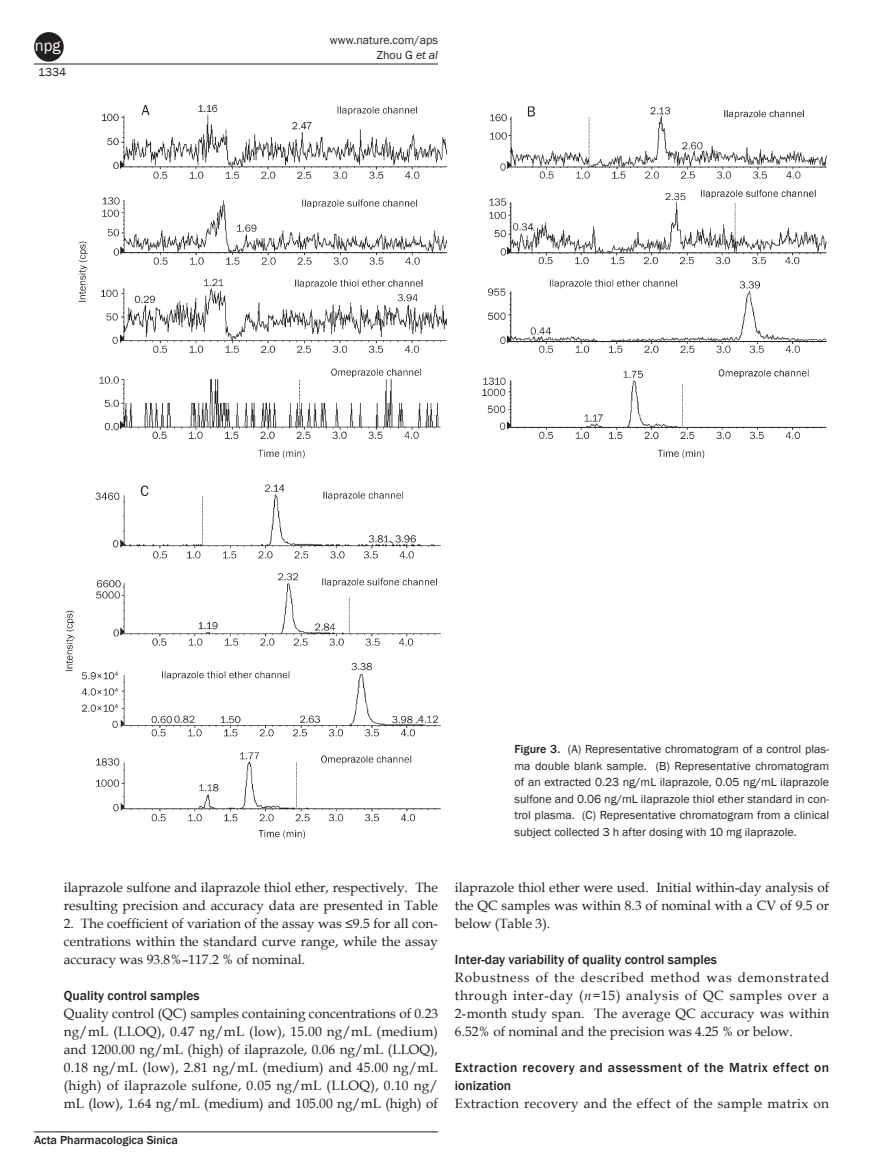
<style>
.page{position:relative;width:893px;height:1170px;background:#fff}
.page>*{position:absolute;margin:0;border:0;box-sizing:border-box;transform-origin:0 0}
.t1{font:16.5px "Franklin Gothic Book 2";color:#fff}
.t2{font:13.5px/18px "Book Antiqua";color:#231f20;text-align:justify}
.t3{font:500 13.5px "Franklin Gothic";color:#231f20}
.t4{font:500 13.5px/18px "Franklin Gothic";letter-spacing:.04em;color:#231f20}
.t5{font:13.5px "Book Antiqua 2";color:#231f20}
.t6{font:13.5px "Book Antiqua";letter-spacing:.025em;color:#231f20}
.t7{font:12px/16.5px "Franklin Gothic Book 2";color:#231f20;text-align:right}
.t8{font:500 12px "Franklin Gothic";color:#231f20}
.s1{font-family:"Franklin Gothic";font-style:italic}
.s2{font-family:"Franklin Gothic";font-weight:500}
.s3{font-family:"Book Antiqua"}
.s4{font-style:italic}
</style>
<div class="page">
<hr style="left:34px;top:64px;width:404px;height:1px;background:#231f20">
<hr style="left:34px;top:1131px;width:404px;height:1px;background:#231f20">
<div style="left:34px;top:32px;width:30px;height:30px;background:#231f20;border-radius:50%"></div>
<img style="left:65px;top:104px;width:762px;height:735px">
<p class="t1" style="left:35px;top:35px;width:27px">npg</p>
<p class="t7" style="left:38px;top:64px;width:30px">1334</p>
<p class="t7" style="left:330px;top:32px;width:110px;line-height:15px">www.nature.com/aps<br>Zhou G <span class="s1">et al</span></p>
<p class="t7" style="left:514px;top:741px;width:316px;text-align:justify"><span class="s2">Figure 3.</span> (A) Representative chromatogram of a control plas&shy;ma double blank sample. (B) Representative chromatogram of an extracted 0.23 ng/mL ilaprazole, 0.05 ng/mL ilaprazole sulfone and 0.06 ng/mL ilaprazole thiol ether standard in con&shy;trol plasma. (C) Representative chromatogram from a clinical subject collected 3 h after dosing with 10 mg ilaprazole.</p>
<p class="t2" style="left:64px;top:878px;width:376px">ilaprazole sulfone and ilaprazole thiol ether, respectively. The resulting precision and accuracy data are presented in Table</p>
<p class="t5" style="left:64px;top:914px;width:376px">2. The coefficient of variation of the assay was ≤9.5 for all con<span class="s3">-</span></p>
<p class="t2" style="left:64px;top:932px;width:376px">centrations within the standard curve range, while the assay accuracy was 93.8%–117.2 % of nominal.</p>
<p class="t3" style="left:64px;top:987px;width:137px">Quality control samples</p>
<p class="t2" style="left:64px;top:1004px;width:376px">Quality control (QC) samples containing concentrations of 0.23 ng/mL (LLOQ), 0.47 ng/mL (low), 15.00 ng/mL (medium) and 1200.00 ng/mL (high) of ilaprazole, 0.06 ng/mL (LLOQ), 0.18 ng/mL (low), 2.81 ng/mL (medium) and 45.00 ng/mL (high) of ilaprazole sulfone, 0.05 ng/mL (LLOQ), 0.10 ng/ mL (low), 1.64 ng/mL (medium) and 105.00 ng/mL (high) of</p>
<p class="t8" style="left:34px;top:1132px;width:145px">Acta Pharmacologica Sinica</p>
<p class="t2" style="left:455px;top:878px;width:376px">ilaprazole thiol ether were used. Initial within-day analysis of the QC samples was within 8.3 of nominal with a CV of 9.5 or below (Table 3).</p>
<p class="t3" style="left:455px;top:951px;width:263px">Inter-day variability of quality control samples</p>
<p class="t2" style="left:455px;top:968px;width:376px">Robustness of the described method was demonstrated through inter-day (<span class="s4">n</span>=15) analysis of QC samples over a 2-month study span. The average QC accuracy was within 6.52% of nominal and the precision was 4.25 % or below.</p>
<p class="t4" style="left:455px;top:1058px;width:376px">Extraction recovery and assessment of the Matrix effect on ionization</p>
<p class="t6" style="left:455px;top:1094px;width:376px">Extraction recovery and the effect of the sample matrix on</p>
</div>
